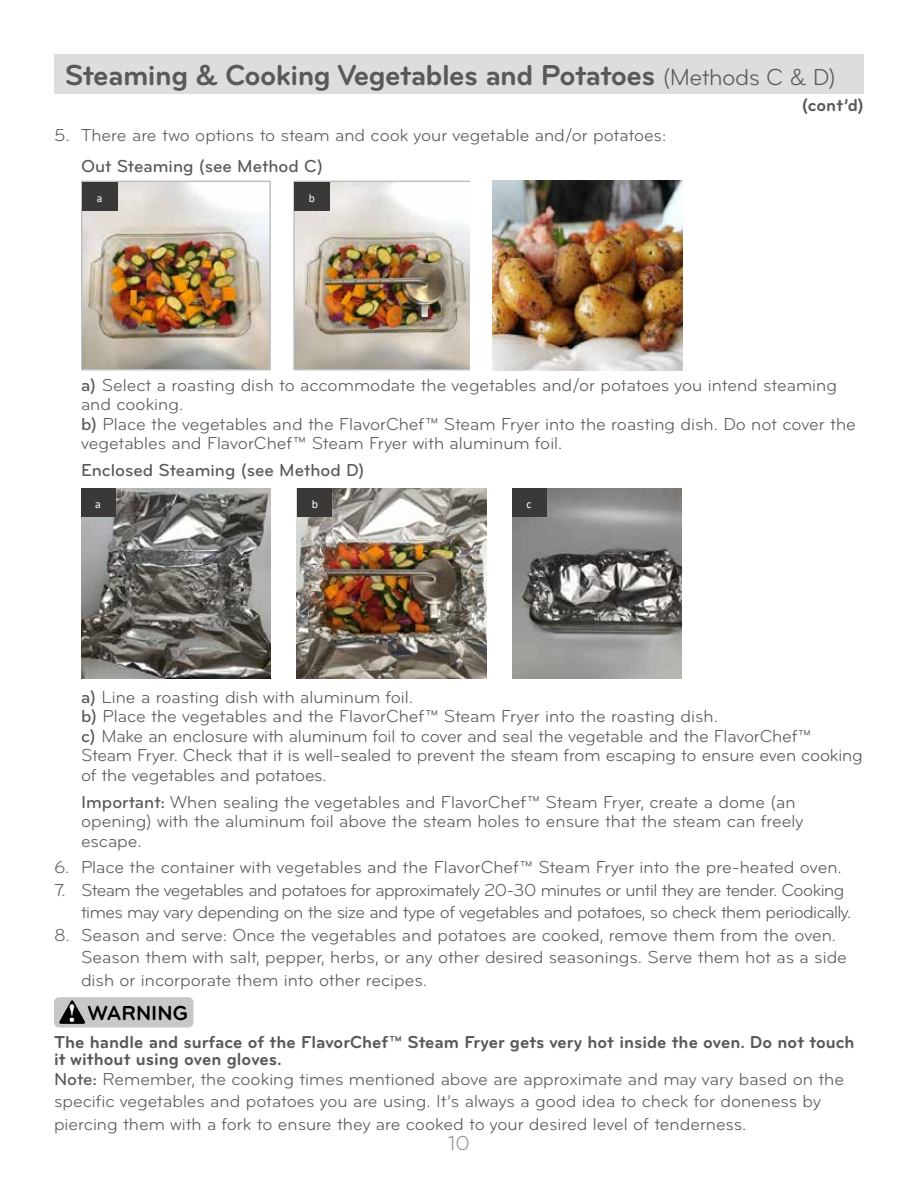
<style>
.page{position:relative;width:918px;height:1188px;background:#fff}
.page>*{position:absolute;margin:0;border:0;box-sizing:border-box;transform-origin:0 0}
.t1{font:700 30px "Bryant";letter-spacing:-.02em;color:#58595b}
.t2{font:700 21px "Bryant";color:#000}
.t3{font:21px "Bryant";color:#939598}
.t4{font:18px/19.5px "Bryant";color:#58595b}
.t5{font:18px/22.5px "Bryant";letter-spacing:-.03em;color:#58595b}
.t6{font:700 18px/16.5px "Bryant";color:#58595b}
.t7{font:500 18px "Bryant";color:#58595b}
.t8{font:11.85px "Calibri";color:#fff}
.t9{font:11.7px "Calibri";color:#fff}
.s1{font-weight:400;font-size:24px}
.s2{font-weight:500}
.s3{font-family:"Times";font-size:25.8px;color:#fff}
</style>
<div class="page">
<div style="left:54px;top:54px;width:810px;height:40px;background:#dcddde"></div>
<img style="left:293px;top:181px;width:177px;height:189px">
<img style="left:83px;top:183px;width:186px;height:185px">
<div style="left:81px;top:181px;width:190px;height:189px;border:1px solid #bfbfbf"></div>
<div style="left:82px;top:182px;width:36px;height:28px;background:#3b3838"></div>
<div style="left:295px;top:182px;width:35px;height:28px;background:#3b3838"></div>
<img style="left:81px;top:488px;width:190px;height:190px">
<img style="left:297px;top:488px;width:189px;height:190px">
<img style="left:512px;top:488px;width:169px;height:190px">
<div style="left:81px;top:488px;width:35px;height:29px;background:#3b3838"></div>
<div style="left:298px;top:488px;width:34px;height:29px;background:#3b3838"></div>
<div style="left:512px;top:488px;width:35px;height:29px;background:#3b3838"></div>
<div style="left:54px;top:997px;width:140px;height:31px;background:#c7c8ca;border-radius:5px"></div>
<svg style="left:59px;top:1000px;width:26px;height:24px"></svg>
<img style="left:492px;top:181px;width:190px;height:189px">
<h1 class="t1" style="left:65px;top:56px;width:773px">Steaming &amp; Cooking Vegetables and Potatoes <span class="s1">(Methods C &amp; D)</span></h1>
<p class="t6" style="left:802px;top:97px;width:64px">(cont’d)</p>
<p class="t4" style="left:54px;top:126px;width:614px">5. There are two options to steam and cook your vegetable and/or potatoes:</p>
<p class="t7" style="left:81px;top:155px;width:244px">Out Steaming (see Method C)</p>
<p class="t9" style="left:97px;top:190px;width:7px">a</p>
<p class="t9" style="left:309px;top:190px;width:8px">b</p>
<p class="t4" style="left:81px;top:375px;width:776px"><span class="s2">a)</span> Select a roasting dish to accommodate the vegetables and/or potatoes you intend steaming and cooking.<br><span class="s2">b)</span> Place the vegetables and the FlavorChef™ Steam Fryer into the roasting dish. Do not cover the vegetables and FlavorChef™ Steam Fryer with aluminum foil.</p>
<p class="t7" style="left:81px;top:459px;width:285px">Enclosed Steaming (see Method D)</p>
<p class="t8" style="left:95px;top:496px;width:7px">a</p>
<p class="t8" style="left:312px;top:496px;width:8px">b</p>
<p class="t8" style="left:526px;top:496px;width:7px">c</p>
<p class="t4" style="left:81px;top:687px;width:783px"><span class="s2">a)</span> Line a roasting dish with aluminum foil.<br><span class="s2">b)</span> Place the vegetables and the FlavorChef™ Steam Fryer into the roasting dish.<br><span class="s2">c)</span> Make an enclosure with aluminum foil to cover and seal the vegetable and the FlavorChef™ Steam Fryer. Check that it is well-sealed to prevent the steam from escaping to ensure even cooking of the vegetables and potatoes.</p>
<p class="t4" style="left:81px;top:792px;width:724px"><span class="s2">Important:</span> When sealing the vegetables and FlavorChef™ Steam Fryer, create a dome (an opening) with the aluminum foil above the steam holes to ensure that the steam can freely escape.</p>
<p class="t4" style="left:54px;top:858px;width:789px">6. Place the container with vegetables and the FlavorChef™ Steam Fryer into the pre-heated oven.</p>
<p class="t5" style="left:81px;top:879px;width:772px;text-indent:-27px">7. Steam the vegetables and potatoes for approximately 20-30 minutes or until they are tender. Cooking times may vary depending on the size and type of vegetables and potatoes, so check them periodically.</p>
<p class="t4" style="left:81px;top:924px;width:767px;line-height:22.5px;text-indent:-27px">8. Season and serve: Once the vegetables and potatoes are cooked, remove them from the oven.<br>Season them with salt, pepper, herbs, or any other desired seasonings. Serve them hot as a side dish or incorporate them into other recipes.</p>
<p class="t2" style="left:68px;top:1000px;width:121px"><span class="s3">!</span> WARNING</p>
<p class="t6" style="left:54px;top:1034px;width:802px">The handle and surface of the FlavorChef™ Steam Fryer gets very hot inside the oven. Do not touch it without using oven gloves.</p>
<p class="t4" style="left:54px;top:1068px;width:792px;line-height:22.5px"><span class="s2">Note:</span> Remember, the cooking times mentioned above are approximate and may vary based on the specific vegetables and potatoes you are using. It’s always a good idea to check for doneness by piercing them with a fork to ensure they are cooked to your desired level of tenderness.</p>
<p class="t3" style="left:448px;top:1130px;width:24px">10</p>
</div>
